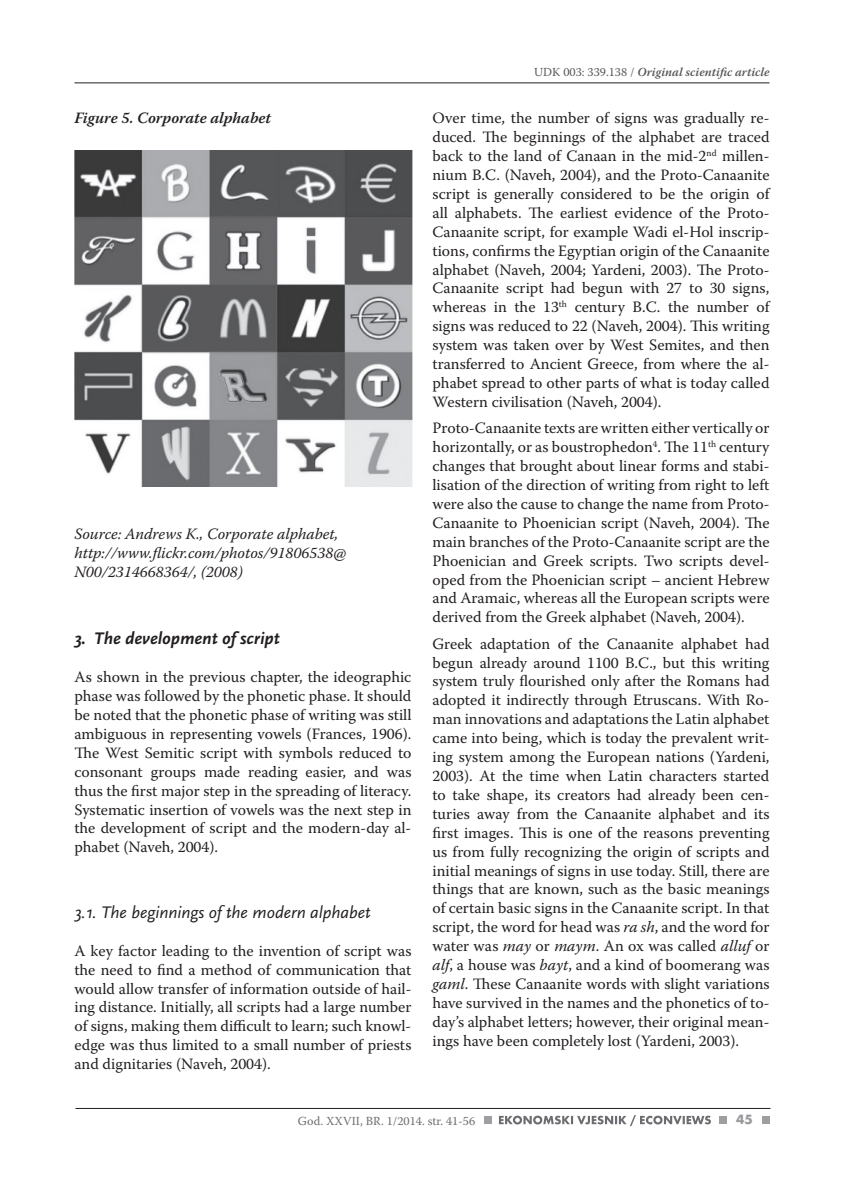
<style>
.page{position:relative;width:844px;height:1191px;background:#fff}
.page>*{position:absolute;margin:0;border:0;box-sizing:border-box;transform-origin:0 0}
.t1{font:italic 17.5px "Scala Sans Pro";color:#231f20}
.t2{font:italic 700 17.5px "Scala Sans Pro";color:#231f20}
.t3{font:15.75px/18.9px "Warnock Pro";color:#231f20;text-align:justify}
.t4{font:italic 15.75px/18.9px "Warnock Pro";color:#231f20}
.t5{font:italic 600 15.75px "Warnock Pro";color:#231f20}
.t6{font:700 14px "Futura TOT";color:#97999c}
.t7{font:italic 600 12.25px "Warnock Pro";color:#57585a}
.t8{font:12.25px "Warnock Pro";color:#6c6d70}
.s1{font-weight:400;font-style:normal}
.s2{font-style:italic}
</style>
<div class="page">
<hr style="left:74px;top:83px;width:695px;height:1px;background:#231f20">
<hr style="left:75px;top:1108px;width:695px;height:1px;background:#231f20">
<div style="left:483px;top:1115px;width:8px;height:8px;background:#9d9fa2"></div>
<div style="left:718px;top:1115px;width:8px;height:8px;background:#9d9fa2"></div>
<div style="left:761px;top:1115px;width:8px;height:8px;background:#9d9fa2"></div>
<svg style="left:499px;top:1115px;width:211px;height:11px"></svg>
<img style="left:74px;top:150px;width:338px;height:336px">
<p class="t5" style="left:74px;top:109px;width:198px">Figure 5. Corporate alphabet</p>
<p class="t4" style="left:74px;top:524px;width:273px">Source: Andrews K., Corporate alphabet, http://www.flickr.com/photos/91806538@<br>N00/2314668364/, (2008)</p>
<p class="t2" style="left:74px;top:628px;width:207px">3. The development of script</p>
<p class="t3" style="left:74px;top:667px;width:338px">As shown in the previous chapter, the ideographic phase was followed by the phonetic phase. It should be noted that the phonetic phase of writing was still ambiguous in representing vowels (Frances, 1906).<br>The West Semitic script with symbols reduced to consonant groups made reading easier, and was thus the first major step in the spreading of literacy.<br>Systematic insertion of vowels was the next step in the development of script and the modern-day al&shy;phabet (Naveh, 2004).</p>
<p class="t1" style="left:74px;top:901px;width:297px">3.1. The beginnings of the modern alphabet</p>
<p class="t3" style="left:74px;top:940px;width:338px">A key factor leading to the invention of script was the need to find a method of communication that would allow transfer of information outside of hail&shy;ing distance. Initially, all scripts had a large number of signs, making them difficult to learn; such knowl&shy;edge was thus limited to a small number of priests and dignitaries (Naveh, 2004).</p>
<p class="t7" style="left:534px;top:65px;width:237px"><span class="s1">UDK 003: 339.138 /</span> Original scientific article</p>
<p class="t3" style="left:432px;top:108px;width:338px">Over time, the number of signs was gradually re&shy;duced. The beginnings of the alphabet are traced back to the land of Canaan in the mid-2<sup>nd</sup> millen&shy;nium B.C. (Naveh, 2004), and the Proto-Canaanite script is generally considered to be the origin of all alphabets. The earliest evidence of the Proto-Canaanite script, for example Wadi el-Hol inscrip&shy;tions, confirms the Egyptian origin of the Canaanite alphabet (Naveh, 2004; Yardeni, 2003). The Proto-Canaanite script had begun with 27 to 30 signs, whereas in the 13<sup>th</sup> century B.C. the number of signs was reduced to 22 (Naveh, 2004). This writing system was taken over by West Semites, and then transferred to Ancient Greece, from where the al&shy;phabet spread to other parts of what is today called Western civilisation (Naveh, 2004).</p>
<p class="t3" style="left:432px;top:418px;width:338px">Proto-Canaanite texts are written either vertically or horizontally, or as boustrophedon<sup>4</sup>. The 11<sup>th</sup> century changes that brought about linear forms and stabi&shy;lisation of the direction of writing from right to left were also the cause to change the name from Proto-Canaanite to Phoenician script (Naveh, 2004). The main branches of the Proto-Canaanite script are the Phoenician and Greek scripts. Two scripts devel&shy;oped from the Phoenician script – ancient Hebrew and Aramaic, whereas all the European scripts were derived from the Greek alphabet (Naveh, 2004).</p>
<p class="t3" style="left:432px;top:634px;width:338px">Greek adaptation of the Canaanite alphabet had begun already around 1100 B.C., but this writing system truly flourished only after the Romans had adopted it indirectly through Etruscans. With Ro&shy;man innovations and adaptations the Latin alphabet came into being, which is today the prevalent writ&shy;ing system among the European nations (Yardeni, 2003). At the time when Latin characters started to take shape, its creators had already been cen&shy;turies away from the Canaanite alphabet and its first images. This is one of the reasons preventing us from fully recognizing the origin of scripts and initial meanings of signs in use today. Still, there are things that are known, such as the basic meanings of certain basic signs in the Canaanite script. In that script, the word for head was <span class="s2">ra sh</span>, and the word for water was <span class="s2">may</span> or <span class="s2">maym</span>. An ox was called <span class="s2">alluf</span> or <span class="s2">alf</span>, a house was <span class="s2">bayt</span>, and a kind of boomerang was <span class="s2">gaml</span>. These Canaanite words with slight variations have survived in the names and the phonetics of to&shy;day’s alphabet letters; however, their original mean&shy;ings have been completely lost (Yardeni, 2003).</p>
<p class="t8" style="left:298px;top:1113px;width:179px">God. XXVII, BR. 1/2014. str. 41-56</p>
<p class="t6" style="left:736px;top:1111px;width:18px">45</p>
</div>
